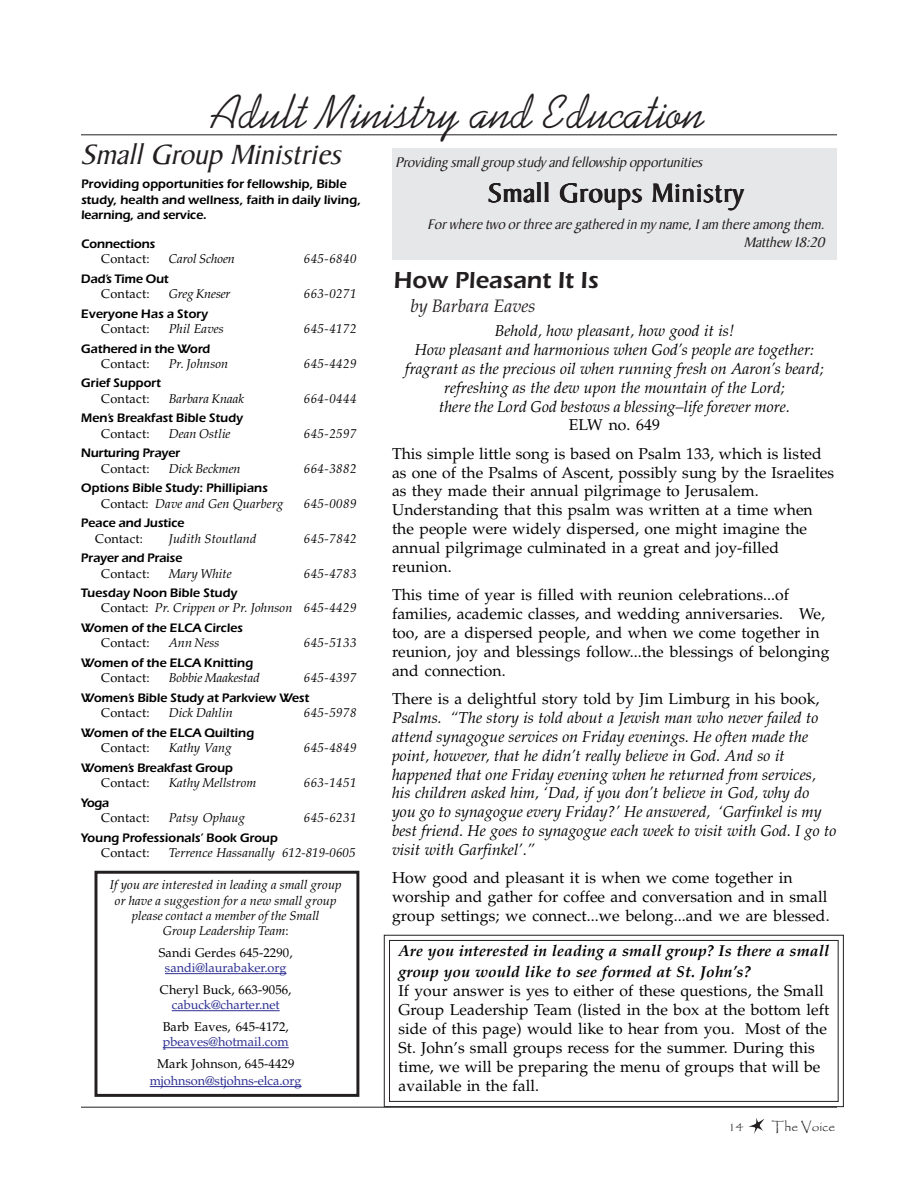
<style>
.page{position:relative;width:918px;height:1188px;background:#fff}
.page>*{position:absolute;margin:0;border:0;box-sizing:border-box;transform-origin:0 0}
.t1{font:48px "Kaufmann";color:#231f20}
.t2{font:italic 30px "Baker Signet";color:#231f20}
.t3{font:28.5px "Baker Signet";letter-spacing:.025em;color:#231f20}
.t4{font:600 24px "Itc Eras";color:#231f20}
.t5{font:italic 18px "Palatino";color:#231f20}
.t6{font:15.75px/18.9px "Palatino";letter-spacing:.005em;color:#000}
.t7{font:italic 15.75px/18.9px "Palatino";letter-spacing:.005em;color:#000;text-align:center}
.t8{font:italic 700 15.75px/20.7px "Palatino";letter-spacing:.005em;color:#000}
.t9{font:italic 15px/18px "Baker Signet";color:#231f20;text-align:right}
.t10{font:13.5px "Papyrus";color:#231f20}
.t11{font:italic 12.75px/15.3px "Palatino";letter-spacing:.01em;color:#000;text-align:center}
.t12{font:600 12.75px/15.3px "Itc Eras";letter-spacing:-.005em;color:#000}
.t13{font:12.75px "Palatino";letter-spacing:.015em;color:#000}
.t14{font:12.75px "Palatino";letter-spacing:-.005em;color:#2e3092}
.t15{font:italic 12.75px "Palatino";letter-spacing:-.01em;color:#000}
.s1{font-style:normal}
</style>
<div class="page">
<svg style="left:748px;top:1118px;width:17px;height:16px"></svg>
<hr style="left:81px;top:1107px;width:756px;height:1px;background:#231f20">
<hr style="left:81px;top:135px;width:756px;height:1px;background:#231f20">
<div style="left:392px;top:148px;width:445px;height:112px;background:#e6e7e8"></div>
<hr style="left:165px;top:973px;width:99px;height:1px;background:#2e3092">
<svg style="left:265px;top:973px;width:21px;height:1px"></svg>
<hr style="left:172px;top:1010px;width:87px;height:1px;background:#2e3092">
<svg style="left:259px;top:1010px;width:21px;height:1px"></svg>
<hr style="left:163px;top:1047px;width:126px;height:1px;background:#2e3092">
<hr style="left:150px;top:1086px;width:152px;height:1px;background:#2e3092">
<div style="left:95px;top:871px;width:264px;height:226px;border:3px solid #231f20"></div>
<svg style="left:384px;top:935px;width:460px;height:172px"></svg>
<h1 class="t1" style="left:213px;top:94px;width:493px">Adult Ministry and Education</h1>
<h2 class="t2" style="left:81px;top:143px;width:268px">SmallGroup Ministries</h2>
<h3 class="t3" style="left:489px;top:183px;width:257px">Small Groups Ministry</h3>
<p class="t9" style="left:428px;top:217px;width:402px">Forwhere two orthree are gathered in my name,Iam there among them.<br>Matthew 18:20</p>
<p class="t9" style="left:395px;top:155px;width:312px">Providing smallgroup study and fellowship opportunities</p>
<p class="t12" style="left:81px;top:178px;width:282px">Providing opportunities for fellowship, Bible study, health and wellness, faith in daily living, learning, and service.</p>
<p class="t12" style="left:81px;top:237px;width:76px">Connections</p>
<p class="t13" style="left:101px;top:254px;width:50px">Contact:</p>
<p class="t11" style="left:169px;top:252px;width:68px">Carol Schoen</p>
<p class="t11" style="left:304px;top:252px;width:54px">645-6840</p>
<p class="t12" style="left:81px;top:272px;width:89px">Dad’s Time Out</p>
<p class="t13" style="left:101px;top:289px;width:50px">Contact:</p>
<p class="t15" style="left:169px;top:289px;width:63px">Greg Kneser</p>
<p class="t11" style="left:304px;top:287px;width:54px">663-0271</p>
<p class="t12" style="left:81px;top:307px;width:129px">Everyone Has a Story</p>
<p class="t13" style="left:101px;top:323px;width:50px">Contact:</p>
<p class="t11" style="left:169px;top:322px;width:57px">Phil Eaves</p>
<p class="t11" style="left:304px;top:322px;width:54px">645-4172</p>
<p class="t12" style="left:81px;top:342px;width:131px">Gathered in the Word</p>
<p class="t13" style="left:101px;top:358px;width:50px">Contact:</p>
<p class="t11" style="left:169px;top:357px;width:61px">Pr. Johnson</p>
<p class="t11" style="left:304px;top:357px;width:54px">645-4429</p>
<p class="t12" style="left:81px;top:377px;width:81px">Grief Support</p>
<p class="t13" style="left:101px;top:393px;width:50px">Contact:</p>
<p class="t11" style="left:169px;top:392px;width:77px">Barbara Knaak</p>
<p class="t11" style="left:304px;top:392px;width:54px">664-0444</p>
<p class="t12" style="left:81px;top:412px;width:164px">Men’s Breakfast Bible Study</p>
<p class="t13" style="left:101px;top:428px;width:50px">Contact:</p>
<p class="t11" style="left:169px;top:427px;width:63px">Dean Ostlie</p>
<p class="t11" style="left:304px;top:427px;width:54px">645-2597</p>
<p class="t12" style="left:81px;top:447px;width:100px">Nurturing Prayer</p>
<p class="t13" style="left:101px;top:463px;width:50px">Contact:</p>
<p class="t11" style="left:169px;top:462px;width:73px">Dick Beckmen</p>
<p class="t11" style="left:304px;top:462px;width:54px">664-3882</p>
<p class="t12" style="left:81px;top:482px;width:188px">Options Bible Study: Phillipians</p>
<p class="t11" style="left:101px;top:497px;width:184px"><span class="s1">Contact:</span> Dave and Gen Quarberg</p>
<p class="t11" style="left:304px;top:497px;width:54px">645-0089</p>
<p class="t12" style="left:81px;top:517px;width:105px">Peace and Justice</p>
<p class="t13" style="left:95px;top:533px;width:49px">Contact:</p>
<p class="t11" style="left:169px;top:532px;width:89px">Judith Stoutland</p>
<p class="t11" style="left:304px;top:532px;width:54px">645-7842</p>
<p class="t12" style="left:81px;top:552px;width:103px">Prayer and Praise</p>
<p class="t13" style="left:101px;top:568px;width:50px">Contact:</p>
<p class="t11" style="left:169px;top:567px;width:64px">Mary White</p>
<p class="t11" style="left:304px;top:567px;width:54px">645-4783</p>
<p class="t12" style="left:81px;top:587px;width:158px">Tuesday Noon Bible Study</p>
<p class="t11" style="left:101px;top:602px;width:257px"><span class="s1">Contact:</span> Pr. Crippen or Pr. Johnson 645-4429</p>
<p class="t12" style="left:81px;top:622px;width:163px">Women of the ELCA Circles</p>
<p class="t13" style="left:101px;top:638px;width:50px">Contact:</p>
<p class="t11" style="left:169px;top:637px;width:52px">Ann Ness</p>
<p class="t11" style="left:304px;top:637px;width:54px">645-5133</p>
<p class="t12" style="left:81px;top:657px;width:174px">Women of the ELCA Knitting</p>
<p class="t13" style="left:101px;top:673px;width:50px">Contact:</p>
<p class="t11" style="left:169px;top:672px;width:93px">Bobbie Maakestad</p>
<p class="t11" style="left:304px;top:672px;width:54px">645-4397</p>
<p class="t12" style="left:81px;top:692px;width:230px">Women’s Bible Study at Parkview West</p>
<p class="t13" style="left:101px;top:708px;width:50px">Contact:</p>
<p class="t11" style="left:169px;top:707px;width:66px">Dick Dahlin</p>
<p class="t11" style="left:304px;top:707px;width:54px">645-5978</p>
<p class="t12" style="left:81px;top:726px;width:175px">Women of the ELCA Quilting</p>
<p class="t13" style="left:101px;top:743px;width:50px">Contact:</p>
<p class="t11" style="left:169px;top:742px;width:65px">Kathy Vang</p>
<p class="t11" style="left:304px;top:742px;width:54px">645-4849</p>
<p class="t12" style="left:81px;top:761px;width:153px">Women’s Breakfast Group</p>
<p class="t13" style="left:101px;top:778px;width:50px">Contact:</p>
<p class="t11" style="left:169px;top:777px;width:89px">Kathy Mellstrom</p>
<p class="t11" style="left:304px;top:777px;width:54px">663-1451</p>
<p class="t12" style="left:81px;top:796px;width:30px">Yoga</p>
<p class="t13" style="left:101px;top:813px;width:50px">Contact:</p>
<p class="t11" style="left:169px;top:812px;width:78px">Patsy Ophaug</p>
<p class="t11" style="left:304px;top:812px;width:54px">645-6231</p>
<p class="t12" style="left:81px;top:831px;width:198px">Young Professionals’ Book Group</p>
<p class="t13" style="left:101px;top:848px;width:50px">Contact:</p>
<p class="t11" style="left:169px;top:847px;width:188px">Terrence Hassanally 612-819-0605</p>
<p class="t11" style="left:110px;top:879px;width:233px">If you are interested in leading a small group or have a suggestion for a new small group please contact a member of the Small<br>Group Leadership Team<span class="s1">:</span></p>
<p class="t13" style="left:159px;top:948px;width:135px">Sandi Gerdes 645-2290,</p>
<p class="t14" style="left:165px;top:963px;width:123px">sandi@laurabaker.org</p>
<p class="t13" style="left:160px;top:985px;width:133px">Cheryl Buck, 663-9056,</p>
<p class="t14" style="left:172px;top:1000px;width:109px">cabuck@charter.net</p>
<p class="t13" style="left:163px;top:1022px;width:127px">Barb Eaves, 645-4172,</p>
<p class="t14" style="left:163px;top:1037px;width:128px">pbeaves@hotmail.com</p>
<p class="t13" style="left:157px;top:1059px;width:139px">Mark Johnson, 645-4429</p>
<p class="t14" style="left:150px;top:1076px;width:153px">mjohnson@stjohns-elca.org</p>
<h3 class="t4" style="left:394px;top:272px;width:206px">How Pleasant It Is</h3>
<p class="t5" style="left:410px;top:299px;width:127px">by Barbara Eaves</p>
<p class="t7" style="left:405px;top:323px;width:420px">Behold, how pleasant, how good it is!<br>How pleasant and harmonious when God’s people are together: fragrant as the precious oil when running fresh on Aaron’s beard; refreshing as the dew upon the mountain of the Lord;<br>there the Lord God bestows a blessing–life forever more.</p>
<p class="t6" style="left:392px;top:413px;width:431px;line-height:28.2px;text-indent:177px">ELW no. 649<br>This simple little song is based on Psalm 133, which is listed</p>
<p class="t6" style="left:392px;top:465px;width:444px">as one of the Psalms of Ascent, possibly sung by the Israelites as they made their annual pilgrimage to Jerusalem.<br>Understanding that this psalm was written at a time when the people were widely dispersed, one might imagine the annual pilgrimage culminated in a great and joy-filled reunion.</p>
<p class="t6" style="left:392px;top:587px;width:439px">This time of year is filled with reunion celebrations...of families, academic classes, and wedding anniversaries. We, too, are a dispersed people, and when we come together in reunion, joy and blessings follow...the blessings of belonging and connection.</p>
<p class="t6" style="left:392px;top:691px;width:429px">There is a delightful story told by Jim Limburg in his book,</p>
<p class="t7" style="left:392px;top:710px;width:446px;text-align:left">Psalms. “The story is told about a Jewish man who never failed to attend synagogue services on Friday evenings. He often made the point, however, that he didn’t really believe in God. And so it happened that one Friday evening when he returned from services, his children asked him, ‘Dad, if you don’t believe in God, why do you go to synagogue every Friday?’ He answered, ‘Garfinkel is my best friend. He goes to synagogue each week to visit with God. I go to visit with Garfinkel’.”</p>
<p class="t6" style="left:392px;top:870px;width:439px">How good and pleasant it is when we come together in worship and gather for coffee and conversation and in small group settings; we connect...we belong...and we are blessed.</p>
<p class="t8" style="left:399px;top:942px;width:432px">Are you interested in leading a small group? Is there a small group you would like to see formed at St. John’s?</p>
<p class="t6" style="left:399px;top:983px;width:432px">If your answer is yes to either of these questions, the Small Group Leadership Team (listed in the box at the bottom left side of this page) would like to hear from you. Most of the St. John’s small groups recess for the summer. During this time, we will be preparing the menu of groups that will be available in the fall.</p>
<p class="t10" style="left:728px;top:1119px;width:17px">14</p>
<p class="t10" style="left:772px;top:1119px;width:65px">The Voice</p>
</div>
